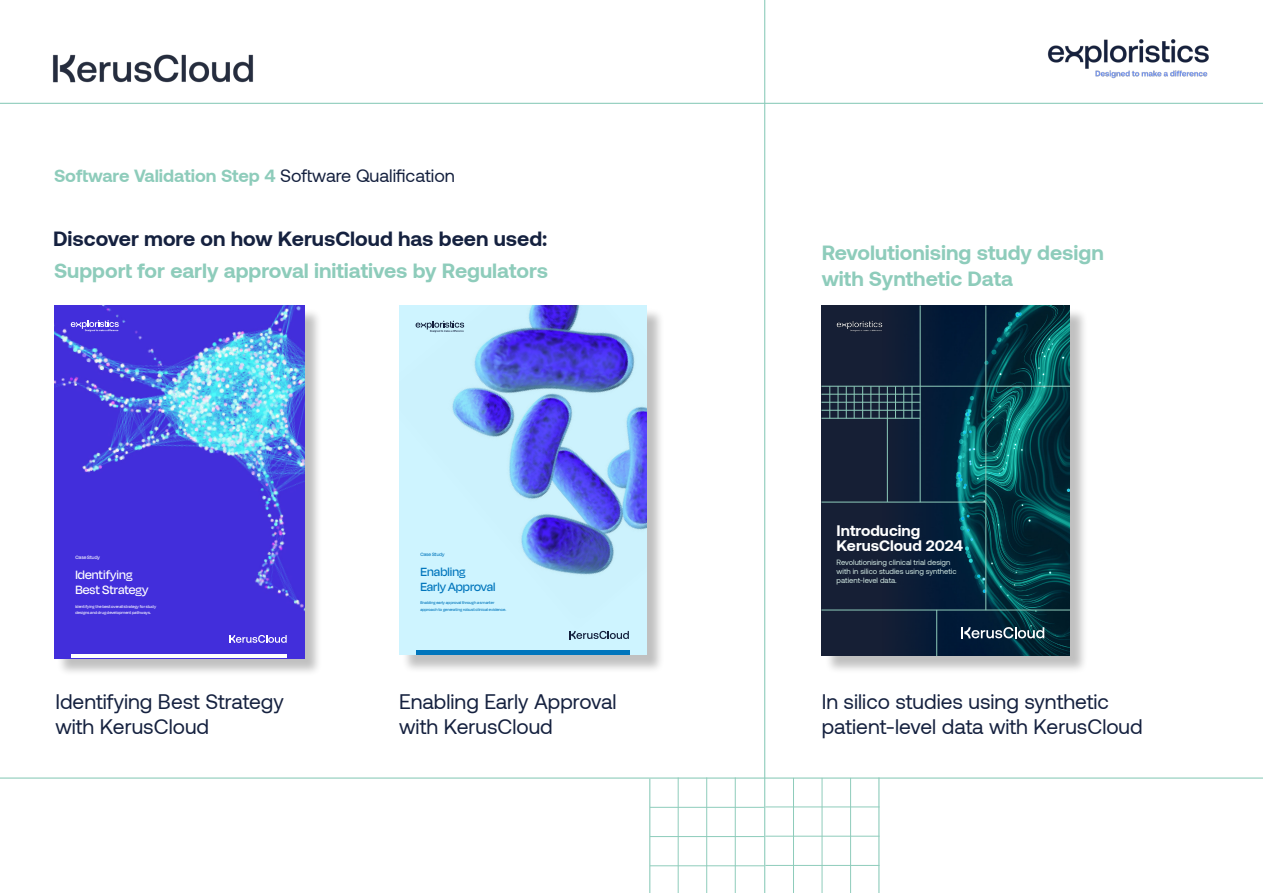
<style>
.page{position:relative;width:1263px;height:893px;background:#fff}
.page>*{position:absolute;margin:0;border:0;box-sizing:border-box;transform-origin:0 0}
.t1{font:21px/25.2px "Aeonik";color:#15213f}
.t2{font:700 21px/25.2px "Aeonik";color:#8eccbb}
.t3{font:700 21px "Aeonik";color:#15213f}
.t4{font:700 18px "Aeonik";color:#8eccbb}
.t5{font:700 15.6px/14.9px "Aeonik";color:#fff}
.t6{font:500 13.8px/14.7px "Degular Display";letter-spacing:.005em;color:#fff}
.t7{font:500 13.65px/14.5px "Degular Display";letter-spacing:.005em;color:#0075bc}
.t8{font:7.65px/9.1px "Aeonik";color:#d2e9e3}
.t9{font:500 5.4px "Degular Display";letter-spacing:.01em;color:#fff}
.t10{font:500 5.4px "Degular Display";letter-spacing:.01em;color:#0075bc}
.t11{font:500 4.65px/6.3px "Degular Display";letter-spacing:.01em;color:#fff}
.t12{font:500 4.5px/6.3px "Degular Display";letter-spacing:.01em;color:#0075bc}
.s1{font-weight:400;color:#15213f}
</style>
<div class="page">
<hr style="left:764px;top:0;width:1px;height:893px;background:#8eccbb">
<hr style="left:878px;top:777px;width:1px;height:116px;background:#8eccbb">
<hr style="left:649px;top:779px;width:1px;height:114px;background:#8eccbb">
<hr style="left:678px;top:777px;width:1px;height:116px;background:#8eccbb">
<hr style="left:793px;top:778px;width:1px;height:115px;background:#8eccbb">
<hr style="left:735px;top:777px;width:1px;height:116px;background:#8eccbb">
<hr style="left:850px;top:778px;width:1px;height:115px;background:#8eccbb">
<hr style="left:706px;top:777px;width:1px;height:116px;background:#8eccbb">
<hr style="left:822px;top:778px;width:1px;height:115px;background:#8eccbb">
<hr style="left:650px;top:807px;width:114px;height:1px;background:#8eccbb">
<hr style="left:765px;top:806px;width:114px;height:1px;background:#8eccbb">
<hr style="left:650px;top:865px;width:114px;height:1px;background:#8eccbb">
<hr style="left:765px;top:865px;width:114px;height:1px;background:#8eccbb">
<hr style="left:650px;top:836px;width:114px;height:1px;background:#8eccbb">
<hr style="left:765px;top:836px;width:114px;height:1px;background:#8eccbb">
<hr style="left:0;top:777px;width:1263px;height:2px;background:#8eccbb">
<hr style="left:0;top:103px;width:1263px;height:1px;background:#8eccbb">
<img style="left:52px;top:54px;width:202px;height:29px">
<div style="left:56px;top:308px;width:266px;height:369px;background:#000;opacity:.25"></div>
<img style="left:54px;top:305px;width:250px;height:353px">
<hr style="left:71px;top:655px;width:216px;height:3px;background:#fff">
<svg style="left:229px;top:635px;width:58px;height:8px"></svg>
<svg style="left:71px;top:320px;width:48px;height:12px"></svg>
<div style="left:402px;top:308px;width:263px;height:366px;background:#000;opacity:.25"></div>
<div style="left:399px;top:305px;width:247px;height:350px;background:#cef4ff"></div>
<img style="left:415px;top:305px;width:231px;height:270px">
<hr style="left:416px;top:651px;width:213px;height:4px;background:#0075bc">
<svg style="left:416px;top:321px;width:48px;height:11px"></svg>
<svg style="left:569px;top:631px;width:60px;height:8px"></svg>
<div style="left:824px;top:308px;width:264px;height:366px;background:#000;opacity:.25"></div>
<img style="left:956px;top:305px;width:113px;height:351px">
<svg style="left:822px;top:305px;width:134px;height:351px;background:#101f36"></svg>
<svg style="left:961px;top:627px;width:83px;height:11px"></svg>
<hr style="left:822px;top:610px;width:247px;height:1px;background:#8eccbb">
<hr style="left:822px;top:418px;width:98px;height:1px;background:#8eccbb">
<hr style="left:822px;top:502px;width:164px;height:1px;background:#8eccbb">
<hr style="left:822px;top:386px;width:247px;height:1px;background:#8eccbb">
<hr style="left:822px;top:394px;width:33px;height:1px;background:#8eccbb">
<hr style="left:854px;top:394px;width:33px;height:1px;background:#8eccbb">
<hr style="left:887px;top:394px;width:33px;height:1px;background:#8eccbb">
<hr style="left:821px;top:410px;width:34px;height:1px;background:#8eccbb">
<hr style="left:854px;top:410px;width:33px;height:1px;background:#8eccbb">
<hr style="left:887px;top:410px;width:33px;height:1px;background:#8eccbb">
<hr style="left:821px;top:402px;width:34px;height:1px;background:#8eccbb">
<hr style="left:854px;top:402px;width:33px;height:1px;background:#8eccbb">
<hr style="left:887px;top:402px;width:33px;height:1px;background:#8eccbb">
<hr style="left:846px;top:386px;width:1px;height:32px;background:#8eccbb">
<hr style="left:879px;top:386px;width:1px;height:32px;background:#8eccbb">
<hr style="left:912px;top:386px;width:1px;height:32px;background:#8eccbb">
<hr style="left:829px;top:386px;width:1px;height:32px;background:#8eccbb">
<hr style="left:862px;top:386px;width:1px;height:32px;background:#8eccbb">
<hr style="left:895px;top:386px;width:1px;height:32px;background:#8eccbb">
<hr style="left:838px;top:386px;width:1px;height:32px;background:#8eccbb">
<hr style="left:871px;top:386px;width:1px;height:32px;background:#8eccbb">
<hr style="left:903px;top:386px;width:1px;height:32px;background:#8eccbb">
<hr style="left:936px;top:610px;width:1px;height:46px;background:#8eccbb">
<hr style="left:887px;top:386px;width:1px;height:116px;background:#8eccbb">
<hr style="left:854px;top:386px;width:1px;height:32px;background:#8eccbb">
<hr style="left:920px;top:305px;width:1px;height:197px;background:#8eccbb">
<hr style="left:985px;top:305px;width:1px;height:305px;background:#8eccbb">
<img style="left:837px;top:320px;width:45px;height:11px">
<img style="left:1048px;top:39px;width:161px;height:39px">
<p class="t4" style="left:54px;top:165px;width:403px">Software Validation Step 4 <span class="s1">Software Qualification</span></p>
<p class="t3" style="left:53px;top:227px;width:496px">Discover more on how KerusCloud has been used:</p>
<p class="t2" style="left:54px;top:258px;width:495px">Support for early approval initiatives by Regulators</p>
<p class="t9" style="left:75px;top:554px;width:26px">Case Study</p>
<p class="t10" style="left:420px;top:551px;width:26px">Case Study</p>
<p class="t6" style="left:75px;top:567px;width:74px">Identifying<br>Best Strategy</p>
<p class="t7" style="left:420px;top:564px;width:77px">Enabling<br>Early Approval</p>
<p class="t11" style="left:75px;top:603px;width:82px">Identifying the best overall strategy for study designs and drug development pathways.</p>
<p class="t12" style="left:420px;top:600px;width:87px">Enabling early approval through a smarter approach to generating robust clinical evidence.</p>
<p class="t2" style="left:822px;top:240px;width:284px">Revolutionising study design with Synthetic Data</p>
<p class="t5" style="left:837px;top:523px;width:128px">Introducing<br>KerusCloud 2024</p>
<p class="t8" style="left:837px;top:558px;width:121px">Revolutionising clinical trial design with in silico studies using synthetic patient-level data.</p>
<p class="t1" style="left:55px;top:689px;width:230px">Identifying Best Strategy with KerusCloud</p>
<p class="t1" style="left:399px;top:689px;width:219px">Enabling Early Approval with KerusCloud</p>
<p class="t1" style="left:822px;top:689px;width:323px">In silico studies using synthetic patient-level data with KerusCloud</p>
</div>
